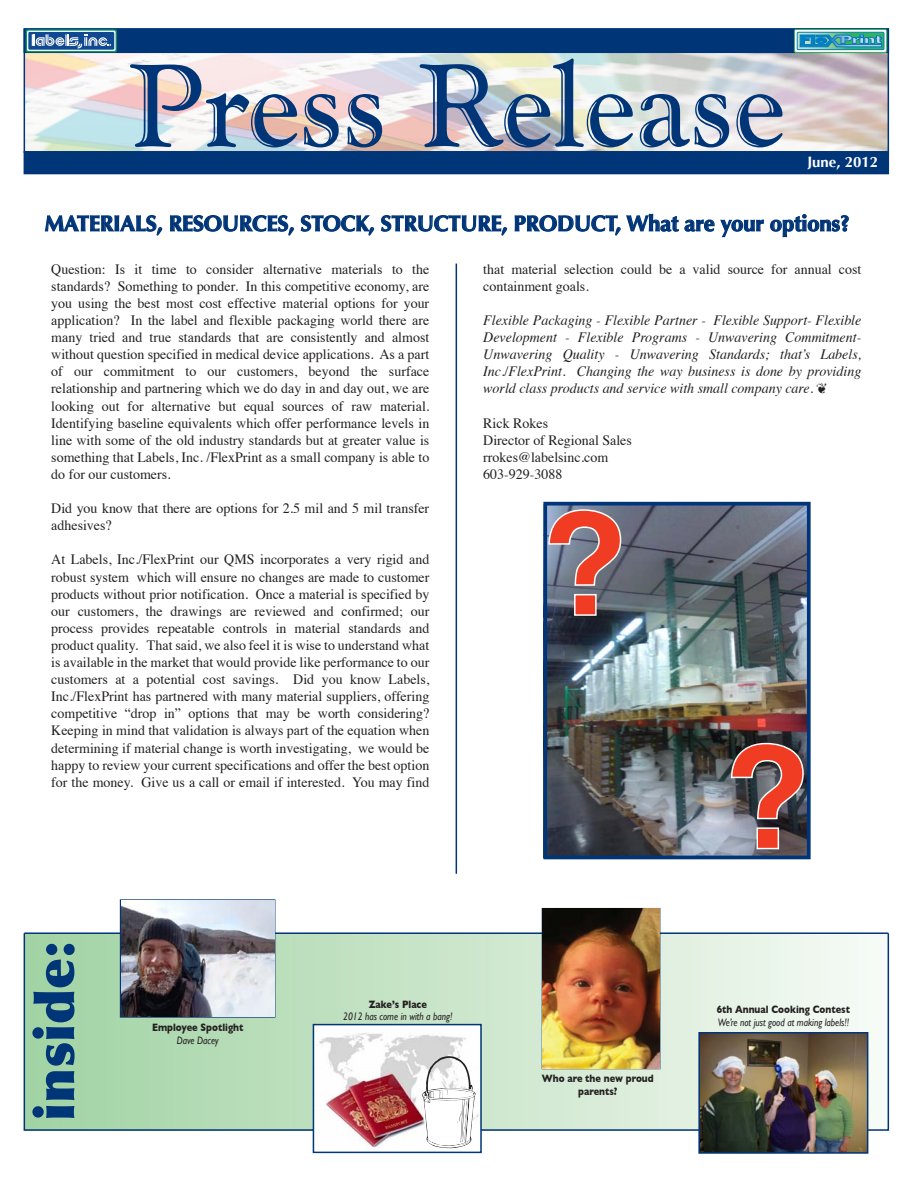
<style>
.page{position:relative;width:918px;height:1188px;background:#fff}
.page>*{position:absolute;margin:0;border:0;box-sizing:border-box;transform-origin:0 0}
.t1{font:700 144.45px "Helvetica";color:#ef3c22}
.t2{font:900 54px "Optima";color:#003578}
.t3{font:700 21.75px "Optima";color:#003578}
.t4{font:700 15px "Optima";color:#fff}
.t5{font:14.25px/17.1px "Times";color:#231f20}
.t6{font:italic 14.25px/17.1px "Times";color:#231f20;text-align:justify}
.t7{font:700 10.95px/12.3px "Gill Sans";color:#231f20;text-align:center;scale:.85 1}
.t8{font:italic 10.95px "Gill Sans";color:#231f20;scale:.85 1}
</style>
<div class="page">
<img style="left:27px;top:53px;width:859px;height:97px">
<svg style="left:130px;top:64px;width:167px;height:83px"></svg>
<svg style="left:304px;top:94px;width:35px;height:53px;background:#848ea9"></svg>
<svg style="left:348px;top:94px;width:34px;height:53px;background:#808da9"></svg>
<svg style="left:420px;top:59px;width:213px;height:88px"></svg>
<svg style="left:640px;top:94px;width:89px;height:53px;background:#889eb9"></svg>
<svg style="left:736px;top:94px;width:47px;height:53px;background:#909fba"></svg>
<div style="left:24px;top:152px;width:864px;height:22px;background:#003578"></div>
<div style="left:24px;top:29px;width:864px;height:23px;background:#003578"></div>
<div style="left:24px;top:29px;width:865px;height:24px;border:2px solid #003578"></div>
<div style="left:24px;top:28px;width:865px;height:125px;border:2px solid #003578"></div>
<svg style="left:794px;top:29px;width:93px;height:23px"></svg>
<div style="left:794px;top:29px;width:93px;height:24px;border:1px solid #32b457;border-radius:2px"></div>
<svg style="left:797px;top:32px;width:87px;height:18px;background:#3c9faf"></svg>
<div style="left:26px;top:29px;width:91px;height:23px;background:#59bd9c;border-radius:2px"></div>
<svg style="left:27px;top:31px;width:89px;height:20px"></svg>
<div style="left:28px;top:32px;width:86px;height:18px;background:#104992"></div>
<svg style="left:32px;top:34px;width:79px;height:15px"></svg>
<div style="left:24px;top:933px;width:864px;height:197px;background:linear-gradient(to right,#a1d2a3,#f5f9f4)"></div>
<div style="left:24px;top:933px;width:865px;height:198px;border:2px solid #003578"></div>
<hr style="left:24px;top:932px;width:864px;height:2px;background:#003578">
<img style="left:548px;top:507px;width:258px;height:347px">
<hr style="left:456px;top:264px;width:1px;height:610px;background:#003578">
<svg style="left:44px;top:215px;width:119px;height:21px"></svg>
<svg style="left:170px;top:215px;width:338px;height:21px"></svg>
<svg style="left:514px;top:213px;width:335px;height:25px"></svg>
<img style="left:316px;top:1027px;width:163px;height:123px">
<img style="left:701px;top:1035px;width:164px;height:116px">
<div style="left:313px;top:1024px;width:169px;height:129px;border:2px solid #003578"></div>
<div style="left:698px;top:1032px;width:170px;height:122px;border:2px solid #003578"></div>
<div style="left:120px;top:899px;width:155px;height:119px;border:2px solid #003578"></div>
<div style="left:543px;top:502px;width:268px;height:357px;border:4px solid #003578"></div>
<img style="left:121px;top:901px;width:153px;height:116px">
<svg style="left:422px;top:1056px;width:54px;height:93px"></svg>
<img style="left:542px;top:909px;width:118px;height:159px">
<svg style="left:548px;top:509px;width:74px;height:108px;background:#747e8d"></svg>
<svg style="left:730px;top:742px;width:75px;height:108px;background:#55575d"></svg>
<p class="t4" style="left:808px;top:154px;width:72px">June, 2012</p>
<h3 class="t3" style="left:45px;top:211px;width:806px">MATERIALS, RESOURCES, STOCK, STRUCTURE, PRODUCT, What are your options?</h3>
<p class="t5" style="left:483px;top:259px;width:380px">that material selection could be a valid source for annual cost containment goals.</p>
<p class="t6" style="left:483px;top:311px;width:380px">Flexible Packaging - Flexible Partner - Flexible Support- Flexible Development - Flexible Programs - Unwavering Commitment-Unwavering Quality - Unwavering Standards; that’s Labels, Inc./FlexPrint. Changing the way business is done by providing world class products and service with small company care. ❦</p>
<p class="t5" style="left:483px;top:413px;width:150px">Rick Rokes<br>Director of Regional Sales rrokes@labelsinc.com<br>603-929-3088</p>
<p class="t5" style="left:51px;top:259px;width:380px;text-align:justify">Question: Is it time to consider alternative materials to the standards? Something to ponder. In this competitive economy, are you using the best most cost effective material options for your application? In the label and flexible packaging world there are many tried and true standards that are consistently and almost without question specified in medical device applications. As a part of our commitment to our customers, beyond the surface relationship and partnering which we do day in and day out, we are looking out for alternative but equal sources of raw material.<br>Identifying baseline equivalents which offer performance levels in line with some of the old industry standards but at greater value is something that Labels, Inc. /FlexPrint as a small company is able to do for our customers.</p>
<p class="t5" style="left:51px;top:499px;width:379px">Did you know that there are options for 2.5 mil and 5 mil transfer adhesives?</p>
<p class="t5" style="left:51px;top:550px;width:380px;text-align:justify">At Labels, Inc./FlexPrint our QMS incorporates a very rigid and robust system which will ensure no changes are made to customer products without prior notification. Once a material is specified by our customers, the drawings are reviewed and confirmed; our process provides repeatable controls in material standards and product quality. That said, we also feel it is wise to understand what is available in the market that would provide like performance to our customers at a potential cost savings. Did you know Labels, Inc./FlexPrint has partnered with many material suppliers, offering competitive “drop in” options that may be worth considering?<br>Keeping in mind that validation is always part of the equation when determining if material change is worth investigating, we would be happy to review your current specifications and offer the best option for the money. Give us a call or email if interested. You may find</p>
<h1 class="t1" style="left:540px;top:466px;width:90px">?</h1>
<h1 class="t1" style="left:723px;top:699px;width:90px">?</h1>
<h2 class="t2" style="left:22px;top:1121px;width:181px;rotate:-90deg">inside:</h2>
<p class="t7" style="left:152px;top:1021px;width:109px">Employee Spotlight</p>
<p class="t8" style="left:177px;top:1034px;width:51px">Dave Dacey</p>
<p class="t7" style="left:369px;top:998px;width:70px">Zake’s Place</p>
<p class="t8" style="left:343px;top:1010px;width:130px">2012 has come in with a bang!</p>
<p class="t7" style="left:542px;top:1073px;width:133px">Who are the new proud parents?</p>
<p class="t7" style="left:717px;top:1004px;width:158px">6th Annual Cooking Contest</p>
<p class="t8" style="left:718px;top:1016px;width:156px">We’re not just good at making labels!!</p>
</div>
